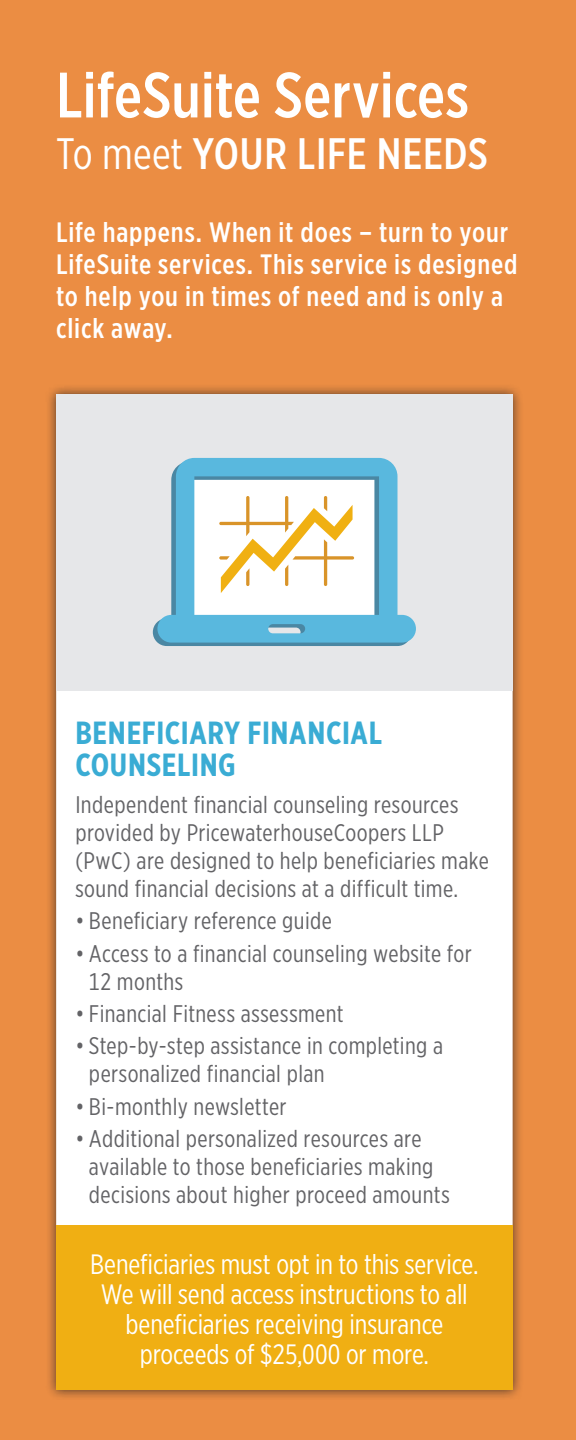
<style>
.page{position:relative;width:576px;height:1440px;background:#eb8d43}
.page>*{position:absolute;margin:0;border:0;box-sizing:border-box;transform-origin:0 0}
.t1{font:500 64px "Gotham X Narrow";color:#fff}
.t2{font:500 44px "Gotham X Narrow";letter-spacing:.015em;color:#fff}
.t3{font:700 32px/32px "Gotham X Narrow";letter-spacing:.02em;color:#3aacd4}
.t4{font:28px/30px "Gotham X Narrow";color:#fff;text-align:center}
.t5{font:500 28px/32px "Gotham X Narrow";letter-spacing:.03em;color:#fff}
.t6{font:24px/28px "Gotham X Narrow";letter-spacing:.02em;color:#636366}
.s1{font-weight:400}
</style>
<div class="page">
<div style="left:45px;top:384px;width:478px;height:1016px;background:#231f20;opacity:.75"></div>
<div style="left:56px;top:395px;width:457px;height:995px;background:#fff;border:2px solid #fff"></div>
<div style="left:56px;top:1225px;width:457px;height:165px;background:#f0af13"></div>
<div style="left:56px;top:395px;width:457px;height:296px;background:#e6e7e9"></div>
<svg style="left:153px;top:622px;width:253px;height:24px"></svg>
<svg style="left:157px;top:458px;width:259px;height:185px;background:#bbd9df"></svg>
<h1 class="t1" style="left:56px;top:56px;width:414px">LifeSuite Services</h1>
<h2 class="t2" style="left:56px;top:127px;width:433px"><span class="s1">To meet</span> YOUR LIFE NEEDS</h2>
<p class="t5" style="left:56px;top:216px;width:463px">Life happens. When it does – turn to your LifeSuite services. This service is designed to help you in times of need and is only a click away.</p>
<h3 class="t3" style="left:75px;top:717px;width:308px">BENEFICIARY FINANCIAL<br>COUNSELING</h3>
<p class="t6" style="left:75px;top:790px;width:415px">Independent financial counseling resources provided by PricewaterhouseCoopers LLP (PwC) are designed to help beneficiaries make sound financial decisions at a difficult time.</p>
<p class="t6" style="left:75px;top:907px;width:258px">• Beneficiary reference guide</p>
<p class="t6" style="left:89px;top:939px;width:384px;text-indent:-14px">• Access to a financial counseling website for<br>12 months</p>
<p class="t6" style="left:75px;top:999px;width:270px">• Financial Fitness assessment</p>
<p class="t6" style="left:89px;top:1032px;width:356px;text-indent:-14px">• Step-by-step assistance in completing a personalized financial plan</p>
<p class="t6" style="left:75px;top:1092px;width:213px">• Bi-monthly newsletter</p>
<p class="t6" style="left:89px;top:1124px;width:362px;text-indent:-14px">• Additional personalized resources are available to those beneficiaries making decisions about higher proceed amounts</p>
<p class="t4" style="left:90px;top:1249px;width:390px">Beneficiaries must opt in to this service.<br>We will send access instructions to all beneficiaries receiving insurance proceeds of $25,000 or more.</p>
</div>
